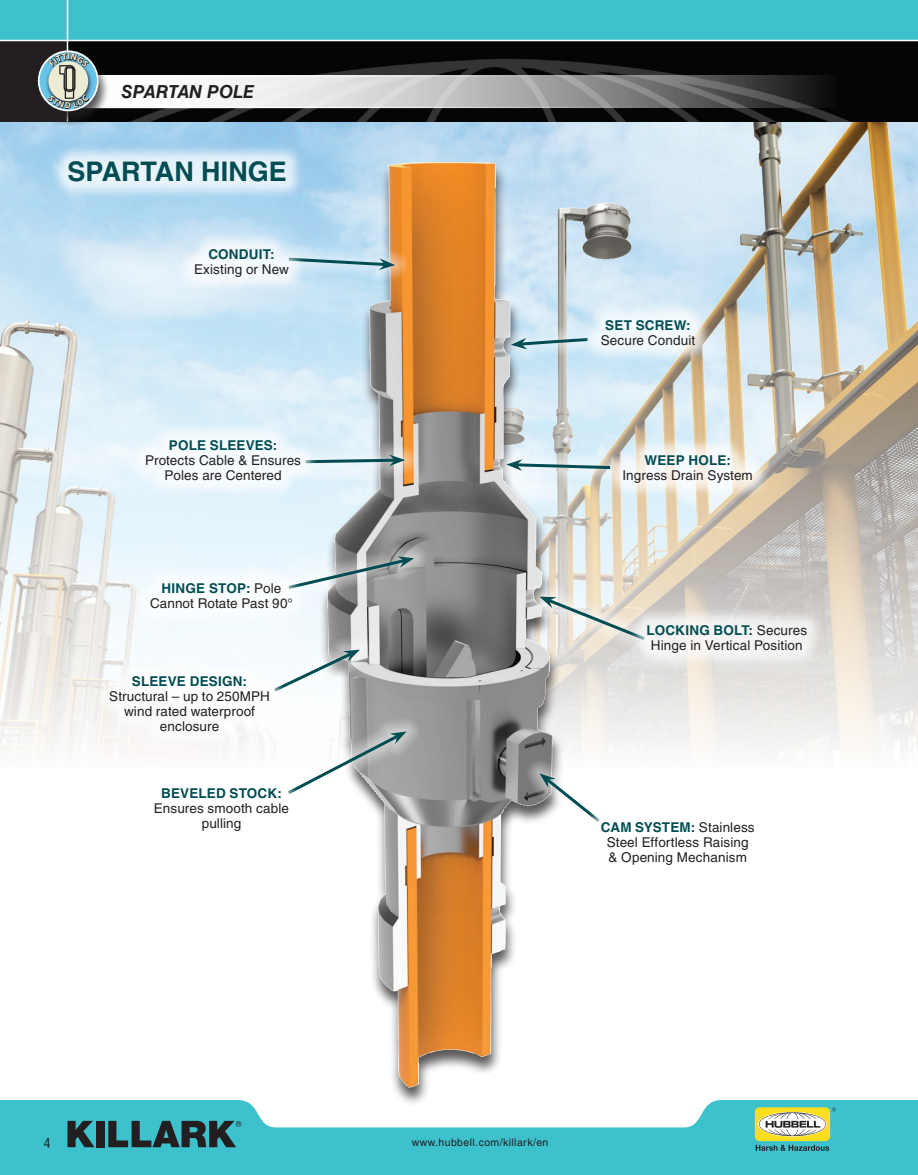
<style>
.page{position:relative;width:918px;height:1175px;background:#fff}
.page>*{position:absolute;margin:0;border:0;box-sizing:border-box;transform-origin:0 0}
.t1{font:700 27px "Helvetica LT Std";color:#024d53}
.t2{font:italic 700 18px "Helvetica LT Std";letter-spacing:.005em;color:#231f20}
.t3{font:13.5px/15px "Helvetica LT Std";letter-spacing:.01em;color:#231f20;text-align:center}
.t4{font:700 13.5px "Helvetica LT Std";letter-spacing:.01em;color:#024d53}
.t5{font:condensed 13.5px "Helvetica LT Std";color:#231f20}
.t6{font:10.5px "Helvetica LT Std";letter-spacing:.04em;color:#231f20}
.s1{font-weight:700;color:#024d53}
</style>
<div class="page">
<img style="left:0;top:122px;width:918px;height:625px">
<div style="left:319px;top:162px;width:245px;height:945px;background:#231f20;opacity:.75"></div>
<img style="left:327px;top:162px;width:165px;height:925px">
<div style="left:605px;top:435px;width:166px;height:66px;background:#fff;opacity:.75"></div>
<div style="left:49px;top:142px;width:256px;height:59px;background:#fff;opacity:.75"></div>
<div style="left:526px;top:759px;width:87px;height:76px;background:#fff;opacity:.75"></div>
<svg style="left:539px;top:773px;width:64px;height:52px"></svg>
<div style="left:583px;top:802px;width:190px;height:81px;background:#fff"></div>
<div style="left:493px;top:445px;width:131px;height:39px;background:#fff;opacity:.75"></div>
<svg style="left:506px;top:459px;width:107px;height:12px"></svg>
<div style="left:526px;top:583px;width:133px;height:70px;background:#fff;opacity:.75"></div>
<svg style="left:539px;top:596px;width:109px;height:46px;background:#d7d8d0"></svg>
<div style="left:628px;top:605px;width:198px;height:66px;background:#fff;opacity:.75"></div>
<div style="left:497px;top:324px;width:104px;height:39px;background:#fff;opacity:.75"></div>
<svg style="left:511px;top:336px;width:72px;height:13px"></svg>
<div style="left:583px;top:300px;width:131px;height:64px;background:#fff;opacity:.75"></div>
<div style="left:275px;top:244px;width:134px;height:40px;background:#fff;opacity:.75"></div>
<svg style="left:308px;top:256px;width:87px;height:14px"></svg>
<div style="left:176px;top:230px;width:132px;height:66px;background:#fff;opacity:.75"></div>
<div style="left:292px;top:441px;width:127px;height:39px;background:#fff;opacity:.75"></div>
<svg style="left:319px;top:454px;width:86px;height:12px"></svg>
<div style="left:127px;top:420px;width:192px;height:79px;background:#fff;opacity:.75"></div>
<div style="left:275px;top:543px;width:153px;height:59px;background:#fff;opacity:.75"></div>
<svg style="left:285px;top:556px;width:129px;height:35px;background:#aab2b4"></svg>
<div style="left:131px;top:563px;width:180px;height:64px;background:#fff;opacity:.75"></div>
<div style="left:261px;top:636px;width:113px;height:69px;background:#fff;opacity:.75"></div>
<svg style="left:271px;top:649px;width:89px;height:45px"></svg>
<div style="left:91px;top:657px;width:197px;height:94px;background:#fff"></div>
<div style="left:274px;top:718px;width:146px;height:89px;background:#fff;opacity:.75"></div>
<svg style="left:285px;top:731px;width:122px;height:65px"></svg>
<div style="left:136px;top:768px;width:171px;height:81px;background:#fff"></div>
<div style="left:0;top:0;width:918px;height:40px;background:#3dc1cc"></div>
<div style="left:0;top:40px;width:68px;height:82px;background:#231f20"></div>
<img style="left:68px;top:41px;width:850px;height:81px">
<svg style="left:0;top:1100px;width:918px;height:74px;fill:#3dc1cc"></svg>
<hr style="left:67px;top:0;width:1px;height:122px;background:#fff">
<hr style="left:0;top:40px;width:918px;height:1px;background:#fff">
<svg style="left:110px;top:76px;width:727px;height:32px"></svg>
<hr style="left:81px;top:75px;width:459px;height:2px;background:#fff">
<hr style="left:81px;top:107px;width:567px;height:1px;background:#fff">
<div style="left:34px;top:52px;width:76px;height:76px;background:#231f20;opacity:.75"></div>
<svg style="left:39px;top:51px;width:59px;height:59px"></svg>
<div style="left:38px;top:50px;width:61px;height:61px;border:2px solid #fff;border-radius:50%"></div>
<img style="left:44px;top:58px;width:51px;height:50px">
<svg style="left:67px;top:1120px;width:28px;height:27px"></svg>
<div style="left:96px;top:1120px;width:8px;height:27px;background:#231f20"></div>
<svg style="left:108px;top:1120px;width:133px;height:27px;background:#2e686e"></svg>
<div style="left:755px;top:1107px;width:75px;height:34px;background:#ffdf1b;border-radius:6px"></div>
<svg style="left:758px;top:1111px;width:69px;height:25px"></svg>
<svg style="left:759px;top:1112px;width:67px;height:24px;background:#cbc5a4"></svg>
<svg style="left:832px;top:1107px;width:4px;height:4px"></svg>
<svg style="left:756px;top:1144px;width:73px;height:6px"></svg>
<svg style="left:48px;top:51px;width:41px;height:60px;background:#8f9c99"></svg>
<h2 class="t2" style="left:122px;top:81px;width:134px">SPARTAN POLE</h2>
<h1 class="t1" style="left:68px;top:155px;width:221px">SPARTAN HINGE</h1>
<p class="t4" style="left:208px;top:246px;width:68px">CONDUIT:</p>
<p class="t3" style="left:194px;top:262px;width:96px">Existing or New</p>
<p class="t4" style="left:169px;top:437px;width:110px">POLE SLEEVES:</p>
<p class="t3" style="left:145px;top:452px;width:157px">Protects Cable &amp; Ensures<br>Poles are Centered</p>
<p class="t3" style="left:150px;top:580px;width:145px"><span class="s1">HINGE STOP:</span> Pole<br>Cannot Rotate Past 90°</p>
<p class="t4" style="left:132px;top:673px;width:117px">SLEEVE DESIGN:</p>
<p class="t3" style="left:109px;top:689px;width:162px">Structural – up to 250MPH wind rated waterproof enclosure</p>
<p class="t4" style="left:161px;top:784px;width:122px">BEVELED STOCK:</p>
<p class="t3" style="left:154px;top:800px;width:137px">Ensures smooth cable pulling</p>
<p class="t4" style="left:605px;top:317px;width:87px">SET SCREW:</p>
<p class="t3" style="left:601px;top:332px;width:96px">Secure Conduit</p>
<p class="t4" style="left:645px;top:452px;width:88px">WEEP HOLE:</p>
<p class="t3" style="left:623px;top:467px;width:132px">Ingress Drain System</p>
<p class="t3" style="left:647px;top:622px;width:162px"><span class="s1">LOCKING BOLT:</span> Secures<br>Hinge in Vertical Position</p>
<p class="t3" style="left:601px;top:819px;width:155px"><span class="s1">CAM SYSTEM:</span> Stainless<br>Steel Effortless Raising &amp; Opening Mechanism</p>
<p class="t5" style="left:44px;top:1134px;width:8px">4</p>
<p class="t6" style="left:412px;top:1136px;width:138px">www.hubbell.com/killark/en</p>
</div>
